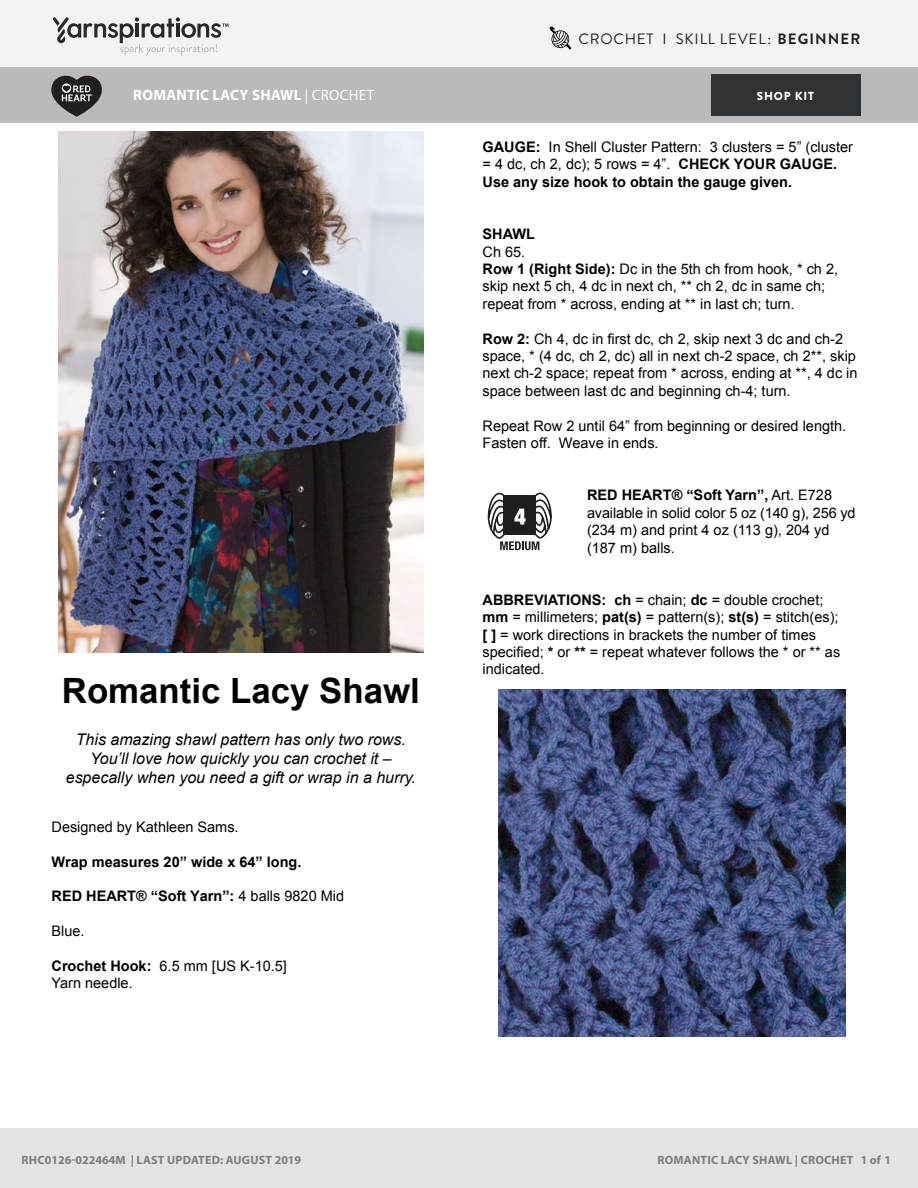
<style>
.page{position:relative;width:918px;height:1188px;background:#fff}
.page>*{position:absolute;margin:0;border:0;box-sizing:border-box;transform-origin:0 0}
.t1{font:700 34.8px "Arial";color:#000}
.t2{font:italic 15.9px/19.2px "Arial";color:#000;text-align:center}
.Skill_Level{font:15px "Brandon Grotesque";letter-spacing:.05em;color:#231f20}
.Pattern_Title{font:700 15px "Myriad Pro";letter-spacing:.02em;color:#fff}
.t3{font:14.55px/17.4px "Arial";color:#000}
.t4{font:700 14.55px "Arial";color:#000}
.t5{font:700 12px "Myriad Pro";letter-spacing:.02em;color:#7d7d7d}
.t6{font:900 11.7px "Brandon Grotesque";letter-spacing:.065em;color:#fff}
.s1{font-weight:700}
.s2{font-weight:400}
</style>
<div class="page">
<div style="left:0;top:0;width:918px;height:68px;background:#f2f3f4"></div>
<div style="left:0;top:68px;width:918px;height:55px;background:#bbbaba"></div>
<svg style="left:53px;top:17px;width:176px;height:39px"></svg>
<div style="left:711px;top:74px;width:150px;height:42px;background:#2f3336"></div>
<svg style="left:51px;top:76px;width:51px;height:41px"></svg>
<div style="left:0;top:1128px;width:918px;height:60px;background:#e4e3e3"></div>
<img style="left:59px;top:131px;width:364px;height:521px">
<svg style="left:487px;top:492px;width:65px;height:58px"></svg>
<img style="left:498px;top:689px;width:348px;height:348px">
<svg style="left:549px;top:26px;width:22px;height:24px"></svg>
<p class="Skill_Level" style="left:579px;top:29px;width:283px">CROCHET I SKILL LEVEL: <span class="s1">BEGINNER</span></p>
<p class="Pattern_Title" style="left:133px;top:85px;width:242px">ROMANTIC LACY SHAWL <span class="s2">| CROCHET</span></p>
<p class="t6" style="left:757px;top:88px;width:59px">SHOP KIT</p>
<p class="t3" style="left:483px;top:138px;width:372px"><span class="s1">GAUGE:</span> In Shell Cluster Pattern: 3 clusters = 5” (cluster = 4 dc, ch 2, dc); 5 rows = 4”. <span class="s1">CHECK YOUR GAUGE.<br>Use any size hook to obtain the gauge given.</span></p>
<p class="t3" style="left:483px;top:225px;width:357px"><span class="s1">SHAWL<br></span>Ch 65.<br><span class="s1">Row 1 (Right Side):</span> Dc in the 5th ch from hook, * ch 2, skip next 5 ch, 4 dc in next ch, ** ch 2, dc in same ch; repeat from * across, ending at ** in last ch; turn.</p>
<p class="t3" style="left:483px;top:330px;width:377px"><span class="s1">Row 2:</span> Ch 4, dc in first dc, ch 2, skip next 3 dc and ch-2 space, * (4 dc, ch 2, dc) all in next ch-2 space, ch 2**, skip next ch-2 space; repeat from * across, ending at **, 4 dc in space between last dc and beginning ch-4; turn.</p>
<p class="t3" style="left:483px;top:417px;width:365px">Repeat Row 2 until 64” from beginning or desired length.<br>Fasten off. Weave in ends.</p>
<p class="t1" style="left:62px;top:668px;width:360px">Romantic Lacy Shawl</p>
<p class="t2" style="left:66px;top:730px;width:352px">This amazing shawl pattern has only two rows.<br>You’ll love how quickly you can crochet it – especally when you need a gift or wrap in a hurry.</p>
<p class="t3" style="left:52px;top:818px;width:189px">Designed by Kathleen Sams.</p>
<p class="t4" style="left:52px;top:852px;width:252px">Wrap measures 20” wide x 64” long.</p>
<p class="t4" style="left:52px;top:887px;width:294px">RED HEART® “Soft Yarn”: <span class="s2">4 balls 9820 Mid</span></p>
<p class="t3" style="left:52px;top:923px;width:35px">Blue.</p>
<p class="t3" style="left:52px;top:957px;width:237px"><span class="s1">Crochet Hook:</span> 6.5 mm [US K-10.5]<br>Yarn needle.</p>
<p class="t3" style="left:587px;top:487px;width:270px"><span class="s1">RED HEART® “Soft Yarn”,</span> Art. E728 available in solid color 5 oz (140 g), 256 yd (234 m) and print 4 oz (113 g), 204 yd (187 m) balls.</p>
<p class="t3" style="left:483px;top:591px;width:359px"><span class="s1">ABBREVIATIONS: ch</span> = chain; <span class="s1">dc</span> = double crochet; <span class="s1">mm</span> = millimeters; <span class="s1">pat(s)</span> = pattern(s); <span class="s1">st(s)</span> = stitch(es); <span class="s1">[ ]</span> = work directions in brackets the number of times specified; <span class="s1">*</span> or <span class="s1">**</span> = repeat whatever follows the * or ** as indicated.</p>
<p class="t5" style="left:22px;top:1152px;width:281px">RHC0126-022464M | LAST UPDATED: AUGUST 2019</p>
<p class="t5" style="left:657px;top:1152px;width:235px">ROMANTIC LACY SHAWL | CROCHET 1 of 1</p>
</div>
